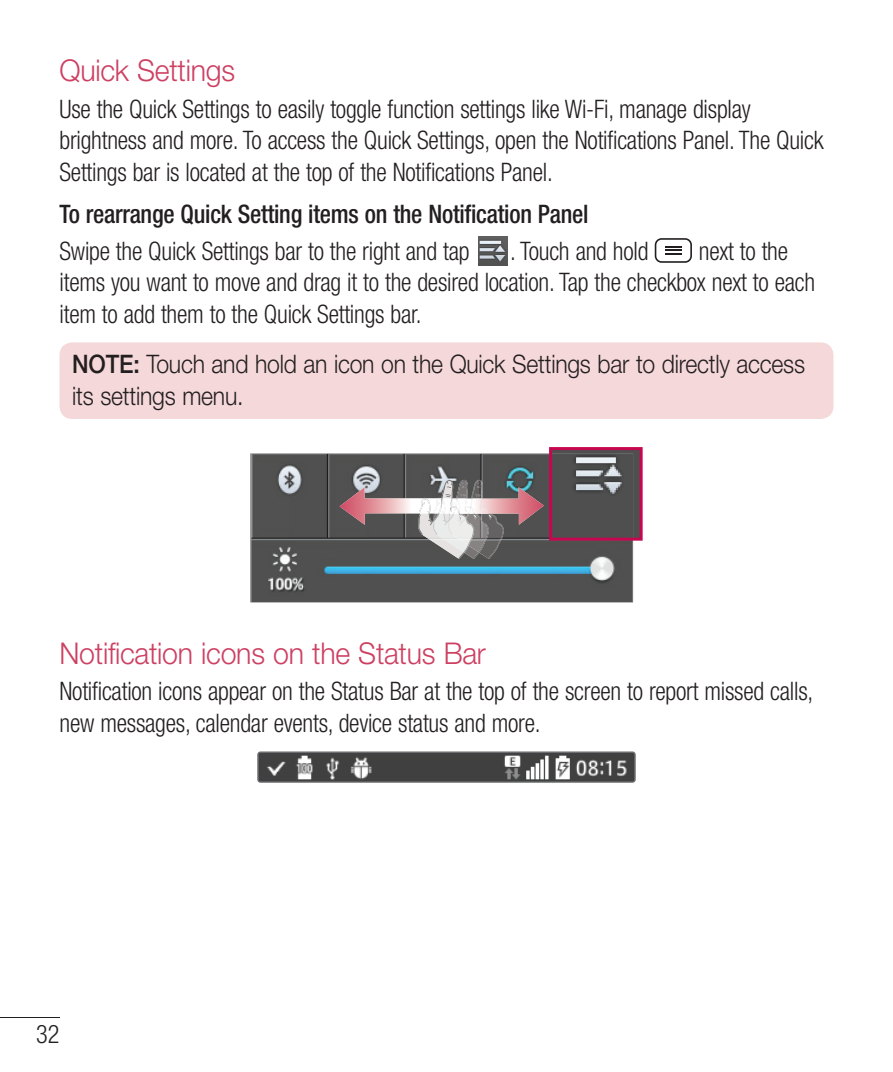
<style>
.page{position:relative;width:893px;height:1072px;background:#fff}
.page>*{position:absolute;margin:0;border:0;box-sizing:border-box;transform-origin:0 0}
.t1{font:300 30px "Helvetica Neue LT Pro";letter-spacing:-.01em;color:#cd4062;scale:.95 1}
.t2{font:300 condensed 25.5px/31.5px "Helvetica Neue LT Pro";letter-spacing:-.01em;color:#231f20;scale:.95 1}
.t3{font:300 25.5px/31.5px "Helvetica Neue LT Pro";letter-spacing:-.01em;color:#231f20;scale:.9 1}
.t4{font:500 condensed 25.5px "Helvetica Neue LT Pro";letter-spacing:-.01em;color:#231f20;scale:.95 1}
.s1{font-weight:500}
</style>
<div class="page">
<hr style="left:0;top:1016px;width:60px;height:1px;background:#231f20">
<img style="left:478px;top:236px;width:30px;height:30px">
<div style="left:655px;top:238px;width:37px;height:25px;border:2px solid #231f20;border-radius:6px"></div>
<svg style="left:665px;top:246px;width:16px;height:8px"></svg>
<div style="left:60px;top:342px;width:773px;height:77px;background:#f5d8da;border-radius:13px"></div>
<svg style="left:250px;top:454px;width:383px;height:148px;background:#555d5f"></svg>
<img style="left:419px;top:540px;width:13px;height:19px">
<img style="left:432px;top:540px;width:24px;height:19px">
<img style="left:479px;top:552px;width:9px;height:7px">
<img style="left:488px;top:540px;width:16px;height:19px">
<img style="left:434px;top:553px;width:22px;height:5px">
<img style="left:434px;top:540px;width:22px;height:13px">
<img style="left:449px;top:540px;width:7px;height:5px">
<img style="left:456px;top:540px;width:23px;height:19px">
<img style="left:474px;top:540px;width:15px;height:12px">
<svg style="left:340px;top:447px;width:303px;height:93px;background:#7d7175"></svg>
<img style="left:460px;top:480px;width:7px;height:17px">
<svg style="left:257px;top:751px;width:379px;height:31px;background:#5f6060"></svg>
<img style="left:451px;top:508px;width:40px;height:9px">
<p class="t1" style="left:60px;top:59px;width:186px">Quick Settings</p>
<p class="t2" style="left:60px;top:95px;width:806px">Use the Quick Settings to easily toggle function settings like Wi-Fi, manage display brightness and more. To access the Quick Set tings, open the Notifications Panel. The Quick<br>Settings bar is located at the top of the Notifications Panel.</p>
<p class="t4" style="left:60px;top:205px;width:558px">To rearrange Quick Setting items on the Notification Panel</p>
<p class="t2" style="left:60px;top:237px;width:433px">Swipe the Quick Settings bar to the right and tap</p>
<p class="t2" style="left:510px;top:237px;width:147px">. Touch and hold</p>
<p class="t2" style="left:60px;top:237px;width:797px;text-indent:639px">next to the items you want to move and drag it to the desired location. Tap the checkbox next to each item to add them to the Quick Settings bar.</p>
<p class="t3" style="left:72px;top:351px;width:816px"><span class="s1">NOTE:</span> Touch and hold an icon on the Quick Settings bar to directly access its settings menu.</p>
<p class="t1" style="left:60px;top:642px;width:450px">Notification icons on the Status Bar</p>
<p class="t2" style="left:60px;top:678px;width:795px">Notification icons appear on the Status Bar at the top of the screen to report missed calls, new messages, calendar events, device status and more.</p>
<p class="t2" style="left:36px;top:1021px;width:26px">32</p>
</div>
